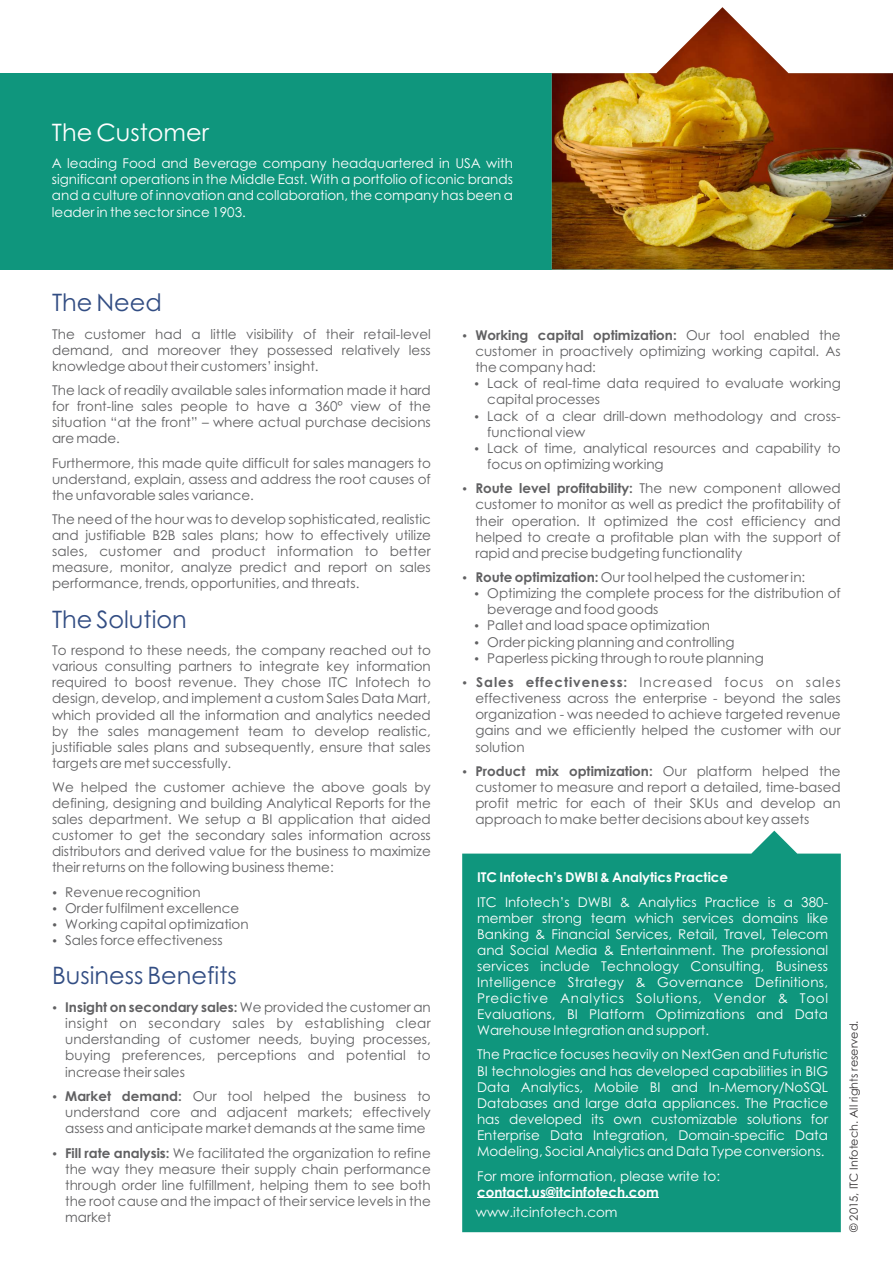
<style>
.page{position:relative;width:893px;height:1263px;background:#fff}
.page>*{position:absolute;margin:0;border:0;box-sizing:border-box;transform-origin:0 0}
.t1{font:24px "Century Gothic";color:#324d83}
.t2{font:24px "Century Gothic";color:#fefefe}
.t3{font:13.5px/16px "Century Gothic";color:#606062;text-align:justify}
.t4{font:13.5px/16px "Century Gothic";color:#fefefe;text-align:justify}
.t5{font:700 13.5px "Century Gothic";color:#fefefe}
.t6{font:11.25px "Century Gothic";color:#373435}
.s1{font-weight:700}
</style>
<div class="page">
<div style="left:0;top:73px;width:893px;height:196px;background:#0f967d"></div>
<img style="left:552px;top:7px;width:341px;height:262px">
<div style="left:462px;top:831px;width:379px;height:401px;background:#0f967d"></div>
<hr style="left:477px;top:1197px;width:182px;height:1px;background:#fefefe">
<h1 class="t2" style="left:52px;top:123px;width:159px">The Customer</h1>
<p class="t4" style="left:52px;top:157px;width:463px">A leading Food and Beverage company headquartered in USA with significant operations in the Middle East. With a portfolio of iconic brands and a culture of innovation and collaboration, the company has been a leader in the sector since 1903.</p>
<h1 class="t1" style="left:52px;top:293px;width:111px">The Need</h1>
<p class="t3" style="left:52px;top:327px;width:380px">The customer had a little visibility of their retail-level demand, and moreover they possessed relatively less knowledge about their customers’ insight.</p>
<p class="t3" style="left:52px;top:383px;width:380px">The lack of readily available sales information made it hard for front-line sales people to have a 360° view of the situation “at the front” – where actual purchase decisions are made.</p>
<p class="t3" style="left:52px;top:456px;width:380px">Furthermore, this made quite difficult for sales managers to understand, explain, assess and address the root causes of the unfavorable sales variance.</p>
<p class="t3" style="left:52px;top:512px;width:380px">The need of the hour was to develop sophisticated, realistic and justifiable B2B sales plans; how to effectively utilize sales, customer and product information to better measure, monitor, analyze predict and report on sales performance, trends, opportunities, and threats.</p>
<h1 class="t1" style="left:52px;top:610px;width:136px">The Solution</h1>
<p class="t3" style="left:52px;top:643px;width:380px">To respond to these needs, the company reached out to various consulting partners to integrate key information required to boost revenue. They chose ITC Infotech to design, develop, and implement a custom Sales Data Mart, which provided all the information and analytics needed by the sales management team to develop realistic, justifiable sales plans and subsequently, ensure that sales targets are met successfully.</p>
<p class="t3" style="left:52px;top:780px;width:380px">We helped the customer achieve the above goals by defining, designing and building Analytical Reports for the sales department. We setup a BI application that aided customer to get the secondary sales information across distributors and derived value for the business to maximize their returns on the following business theme:</p>
<p class="t3" style="left:52px;top:885px;width:150px">• Revenue recognition</p>
<p class="t3" style="left:52px;top:901px;width:189px">• Order fulfilment excellence</p>
<p class="t3" style="left:52px;top:917px;width:198px">• Working capital optimization</p>
<p class="t3" style="left:52px;top:933px;width:172px">• Sales force effectiveness</p>
<h1 class="t1" style="left:52px;top:966px;width:186px">Business Benefits</h1>
<p class="t3" style="left:65px;top:1000px;width:367px;text-indent:-13px">• <span class="s1">Insight on secondary sales:</span> We provided the customer an insight on secondary sales by establishing clear understanding of customer needs, buying processes, buying preferences, perceptions and potential to increase their sales</p>
<p class="t3" style="left:65px;top:1089px;width:367px;text-indent:-13px">• <span class="s1">Market demand:</span> Our tool helped the business to understand core and adjacent markets; effectively assess and anticipate market demands at the same time</p>
<p class="t3" style="left:65px;top:1146px;width:367px;text-indent:-13px">• <span class="s1">Fill rate analysis:</span> We facilitated the organization to refine the way they measure their supply chain performance through order line fulfillment, helping them to see both the root cause and the impact of their service levels in the market</p>
<p class="t3" style="left:475px;top:328px;width:367px;text-indent:-13px">• <span class="s1">Working capital optimization:</span> Our tool enabled the customer in proactively optimizing working capital. As the company had:</p>
<p class="t3" style="left:487px;top:377px;width:355px;text-indent:-13px">• Lack of real-time data required to evaluate working capital processes</p>
<p class="t3" style="left:487px;top:409px;width:355px;text-indent:-13px">• Lack of a clear drill-down methodology and cross&shy;functional view</p>
<p class="t3" style="left:487px;top:441px;width:355px;text-indent:-13px">• Lack of time, analytical resources and capability to focus on optimizing working</p>
<p class="t3" style="left:475px;top:482px;width:367px;text-indent:-13px">• <span class="s1">Route level profitability:</span> The new component allowed customer to monitor as well as predict the profitability of their operation. It optimized the cost efficiency and helped to create a profitable plan with the support of rapid and precise budgeting functionality</p>
<p class="t3" style="left:462px;top:570px;width:345px">• <span class="s1">Route optimization:</span> Our tool helped the customer in:</p>
<p class="t3" style="left:487px;top:587px;width:355px;text-indent:-13px">• Optimizing the complete process for the distribution of beverage and food goods</p>
<p class="t3" style="left:474px;top:619px;width:238px">• Pallet and load space optimization</p>
<p class="t3" style="left:474px;top:635px;width:262px">• Order picking planning and controlling</p>
<p class="t3" style="left:474px;top:651px;width:291px">• Paperless picking through to route planning</p>
<p class="t3" style="left:475px;top:675px;width:367px;text-indent:-13px">• <span class="s1">Sales effectiveness:</span> Increased focus on sales effectiveness across the enterprise - beyond the sales organization - was needed to achieve targeted revenue gains and we efficiently helped the customer with our solution</p>
<p class="t3" style="left:475px;top:764px;width:367px;text-indent:-13px">• <span class="s1">Product mix optimization:</span> Our platform helped the customer to measure and report a detailed, time-based profit metric for each of their SKUs and develop an approach to make better decisions about key assets</p>
<p class="t5" style="left:477px;top:872px;width:253px">ITC Infotech’s DWBI &amp; Analytics Practice</p>
<p class="t4" style="left:477px;top:895px;width:353px">ITC Infotech’s DWBI &amp; Analytics Practice is a 380- member strong team which services domains like Banking &amp; Financial Services, Retail, Travel, Telecom and Social Media &amp; Entertainment. The professional services include Technology Consulting, Business Intelligence Strategy &amp; Governance Definitions, Predictive Analytics Solutions, Vendor &amp; Tool Evaluations, BI Platform Optimizations and Data Warehouse Integration and support.</p>
<p class="t4" style="left:477px;top:1048px;width:353px">The Practice focuses heavily on NextGen and Futuristic BI technologies and has developed capabilities in BIG Data Analytics, Mobile BI and In-Memory/NoSQL Databases and large data appliances. The Practice has developed its own customizable solutions for Enterprise Data Integration, Domain-specific Data Modeling, Social Analytics and Data Type conversions.</p>
<p class="t4" style="left:477px;top:1169px;width:244px">For more information, please write to:</p>
<p class="t5" style="left:477px;top:1187px;width:183px">contact.us@itcinfotech.com</p>
<p class="t4" style="left:476px;top:1205px;width:143px">www.itcinfotech.com</p>
<p class="t6" style="left:849px;top:1232px;width:213px;rotate:-90deg">© 2015, ITC Infotech. All rights reserved.</p>
</div>
